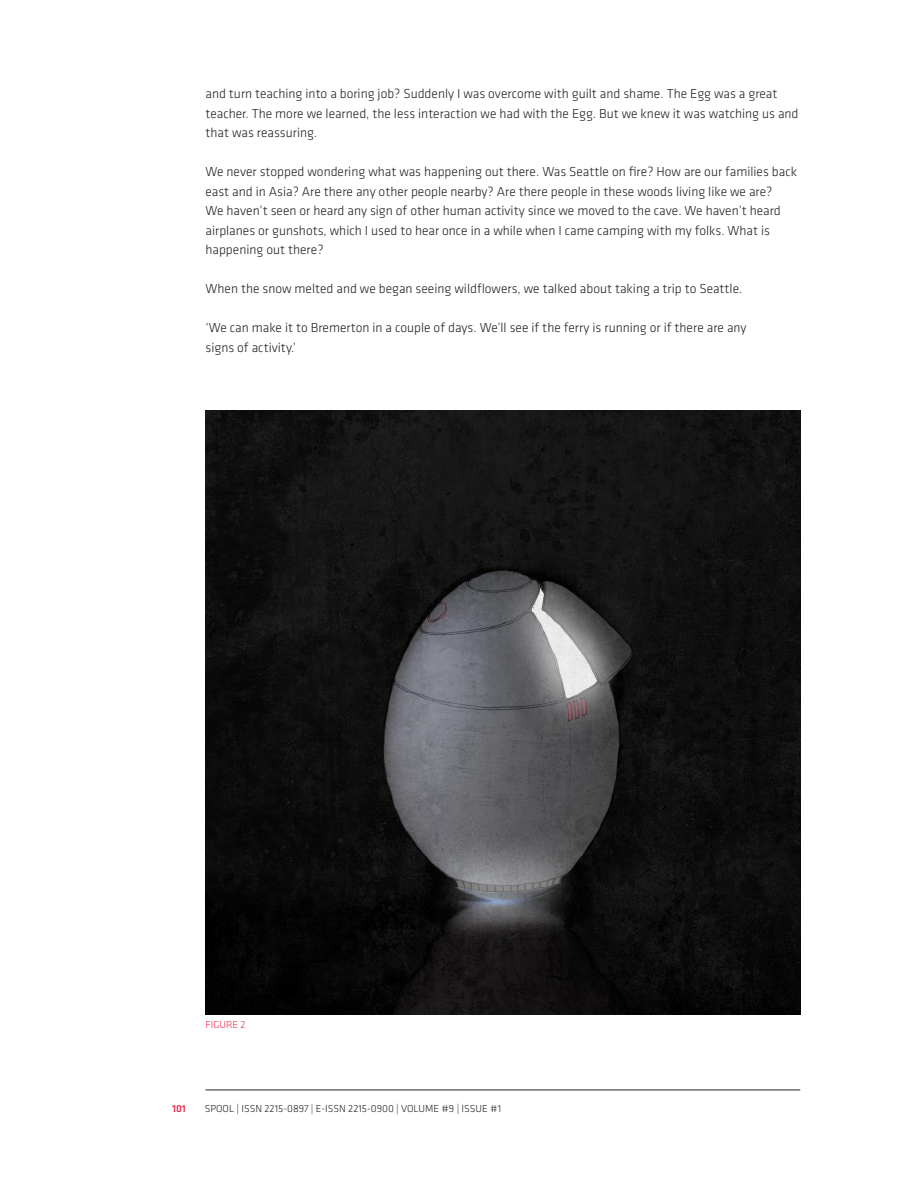
<style>
.page{position:relative;width:918px;height:1188px;background:#fff}
.page>*{position:absolute;margin:0;border:0;box-sizing:border-box;transform-origin:0 0}
.BODY_Normal{font:300 13.5px/19.5px "Klavika Basic";color:#231f20}
.t1{font:300 10.5px "Klavika Basic";color:#231f20}
.t2{font:300 10.5px "Klavika Basic";color:#ed2b4e}
.t3{font:500 10.5px "Klavika Basic";color:#ed2b4e}
</style>
<div class="page">
<hr style="left:206px;top:1090px;width:594px;height:1px;background:#231f20">
<img style="left:206px;top:410px;width:594px;height:605px">
<p class="BODY_Normal" style="left:206px;top:84px;width:595px">and turn teaching into a boring job? Suddenly I was overcome with guilt and shame. The Egg was a great teacher. The more we learned, the less interaction we had with the Egg. But we knew it was watching us and that was reassuring.</p>
<p class="BODY_Normal" style="left:206px;top:162px;width:593px">We never stopped wondering what was happening out there. Was Seattle on fire? How are our families back east and in Asia? Are there any other people nearby? Are there people in these woods living like we are?<br>We haven’t seen or heard any sign of other human activity since we moved to the cave. We haven’t heard airplanes or gunshots, which I used to hear once in a while when I came camping with my folks. What is happening out there?</p>
<p class="BODY_Normal" style="left:206px;top:279px;width:539px">When the snow melted and we began seeing wildflowers, we talked about taking a trip to Seattle.</p>
<p class="BODY_Normal" style="left:206px;top:318px;width:543px">‘We can make it to Bremerton in a couple of days. We’ll see if the ferry is running or if there are any signs of activity.’</p>
<p class="t2" style="left:206px;top:1019px;width:21px">Figure</p>
<p class="t2" style="left:241px;top:1019px;width:7px">2</p>
<p class="t3" style="left:172px;top:1102px;width:15px">101</p>
<p class="t1" style="left:205px;top:1102px;width:298px">SPOOL | ISSN 2215-0897 | E-ISSN 2215-0900 | VOLUME #9 | ISSUE #1</p>
</div>
